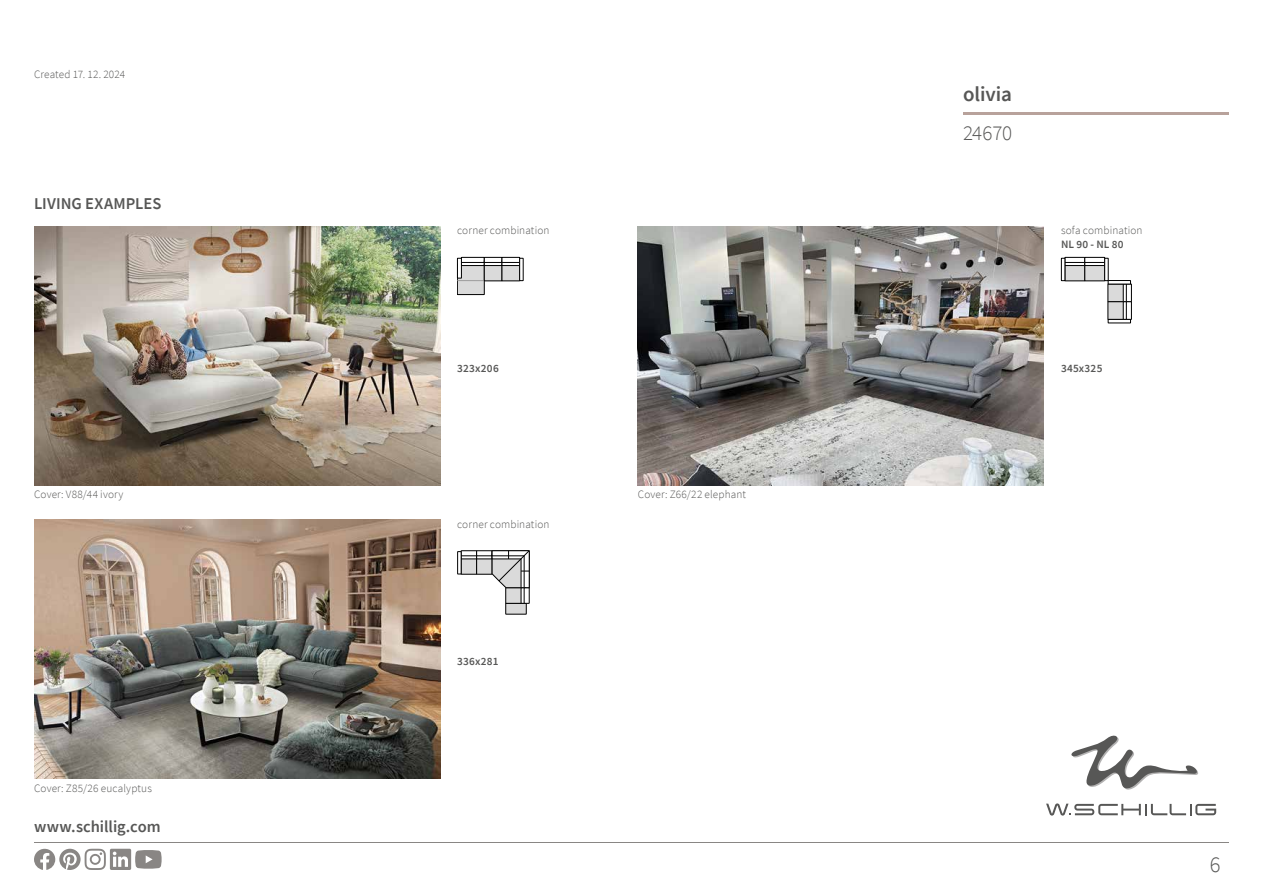
<style>
.page{position:relative;width:1263px;height:893px;background:#fff}
.page>*{position:absolute;margin:0;border:0;box-sizing:border-box;transform-origin:0 0}
.t1{font:300 22.5px "Source Sans Pro";color:#575756}
.t2{font:600 21px "Source Sans Pro";letter-spacing:-.005em;color:#575756}
.t3{font:300 21px "Source Sans Pro";letter-spacing:-.01em;color:#575756}
.t4{font:600 16.5px "Source Sans Pro";color:#575756}
.t5{font:300 11.25px "Source Sans Pro";letter-spacing:.01em;color:#575756}
.t6{font:600 11.25px "Source Sans Pro";letter-spacing:.02em;color:#575756}
</style>
<div class="page">
<hr style="left:34px;top:842px;width:1195px;height:1px;background:#898684">
<hr style="left:963px;top:113px;width:266px;height:2px;background:#b8a29b">
<img style="left:34px;top:226px;width:406px;height:259px">
<div style="left:457px;top:264px;width:27px;height:31px;background:#dadada"></div>
<div style="left:457px;top:264px;width:27px;height:31px;border:1px solid #000"></div>
<div style="left:461px;top:260px;width:23px;height:6px;border:1px solid #000"></div>
<div style="left:461px;top:257px;width:23px;height:5px;background:#fff"></div>
<div style="left:461px;top:257px;width:23px;height:6px;border:1px solid #000"></div>
<div style="left:457px;top:258px;width:4px;height:20px;border:1px solid #000"></div>
<svg style="left:457px;top:280px;width:27px;height:1px"></svg>
<div style="left:484px;top:264px;width:18px;height:17px;background:#dadada"></div>
<div style="left:484px;top:264px;width:18px;height:17px;border:1px solid #000"></div>
<div style="left:484px;top:260px;width:18px;height:6px;border:1px solid #000"></div>
<div style="left:484px;top:257px;width:18px;height:5px;background:#fff"></div>
<div style="left:484px;top:257px;width:18px;height:6px;border:1px solid #000"></div>
<div style="left:502px;top:264px;width:18px;height:17px;background:#dadada"></div>
<div style="left:502px;top:264px;width:18px;height:17px;border:1px solid #000"></div>
<div style="left:502px;top:260px;width:18px;height:6px;border:1px solid #000"></div>
<div style="left:502px;top:257px;width:18px;height:5px;background:#fff"></div>
<div style="left:502px;top:257px;width:18px;height:6px;border:1px solid #000"></div>
<div style="left:519px;top:258px;width:4px;height:23px;border:1px solid #000"></div>
<img style="left:638px;top:226px;width:406px;height:259px">
<div style="left:1108px;top:284px;width:16px;height:18px;background:#dadada"></div>
<div style="left:1108px;top:284px;width:16px;height:18px;border:1px solid #000"></div>
<div style="left:1123px;top:284px;width:5px;height:18px;background:#d7d7d7"></div>
<div style="left:1123px;top:284px;width:5px;height:18px;border:1px solid #000"></div>
<div style="left:1126px;top:284px;width:5px;height:18px;border:1px solid #000"></div>
<div style="left:1108px;top:302px;width:16px;height:17px;background:#dadada"></div>
<div style="left:1108px;top:302px;width:16px;height:18px;border:1px solid #000"></div>
<div style="left:1123px;top:302px;width:5px;height:17px;background:#d7d7d7"></div>
<div style="left:1123px;top:302px;width:5px;height:18px;border:1px solid #000"></div>
<div style="left:1126px;top:302px;width:5px;height:18px;border:1px solid #000"></div>
<div style="left:1108px;top:319px;width:23px;height:4px;border:1px solid #000"></div>
<div style="left:1108px;top:280px;width:23px;height:4px;border:1px solid #000"></div>
<div style="left:1065px;top:264px;width:20px;height:17px;background:#dadada"></div>
<div style="left:1065px;top:264px;width:20px;height:17px;border:1px solid #000"></div>
<div style="left:1065px;top:260px;width:20px;height:6px;border:1px solid #000"></div>
<div style="left:1065px;top:257px;width:20px;height:5px;background:#fff"></div>
<div style="left:1065px;top:257px;width:20px;height:6px;border:1px solid #000"></div>
<div style="left:1061px;top:258px;width:4px;height:23px;border:1px solid #000"></div>
<div style="left:1085px;top:264px;width:20px;height:17px;background:#dadada"></div>
<div style="left:1085px;top:264px;width:20px;height:17px;border:1px solid #000"></div>
<div style="left:1085px;top:260px;width:20px;height:6px;border:1px solid #000"></div>
<div style="left:1085px;top:257px;width:20px;height:5px;background:#fff"></div>
<div style="left:1085px;top:257px;width:20px;height:6px;border:1px solid #000"></div>
<div style="left:1104px;top:258px;width:4px;height:23px;border:1px solid #000"></div>
<img style="left:34px;top:519px;width:406px;height:260px">
<div style="left:461px;top:558px;width:16px;height:16px;background:#dadada"></div>
<div style="left:461px;top:558px;width:16px;height:16px;border:1px solid #000"></div>
<div style="left:461px;top:554px;width:16px;height:5px;background:#adadad"></div>
<div style="left:461px;top:554px;width:16px;height:5px;border:1px solid #000"></div>
<div style="left:461px;top:551px;width:16px;height:5px;border:1px solid #000"></div>
<div style="left:457px;top:551px;width:4px;height:23px;border:1px solid #000"></div>
<div style="left:477px;top:558px;width:15px;height:16px;background:#dadada"></div>
<div style="left:476px;top:558px;width:16px;height:16px;border:1px solid #000"></div>
<div style="left:477px;top:554px;width:15px;height:5px;background:#adadad"></div>
<div style="left:476px;top:554px;width:16px;height:5px;border:1px solid #000"></div>
<div style="left:476px;top:551px;width:16px;height:5px;border:1px solid #000"></div>
<svg style="left:492px;top:550px;width:37px;height:38px"></svg>
<div style="left:506px;top:603px;width:20px;height:11px;background:#dadada"></div>
<div style="left:506px;top:603px;width:20px;height:11px;border:1px solid #000"></div>
<div style="left:506px;top:588px;width:16px;height:15px;background:#dadada"></div>
<div style="left:506px;top:588px;width:16px;height:15px;border:1px solid #000"></div>
<div style="left:521px;top:588px;width:5px;height:15px;background:#a4a4a4"></div>
<div style="left:521px;top:588px;width:5px;height:15px;border:1px solid #000"></div>
<div style="left:524px;top:588px;width:5px;height:15px;border:1px solid #000"></div>
<svg style="left:34px;top:849px;width:128px;height:21px"></svg>
<svg style="left:1071px;top:736px;width:127px;height:54px"></svg>
<svg style="left:1046px;top:803px;width:170px;height:13px"></svg>
<p class="t5" style="left:34px;top:67px;width:93px">Created 17. 12. 2024</p>
<h3 class="t4" style="left:34px;top:193px;width:129px">LIVING EXAMPLES</h3>
<p class="t5" style="left:34px;top:487px;width:91px">Cover: V88/44 ivory</p>
<p class="t5" style="left:34px;top:781px;width:119px">Cover: Z85/26 eucalyptus</p>
<h3 class="t4" style="left:34px;top:816px;width:128px">www.schillig.com</h3>
<p class="t5" style="left:457px;top:224px;width:94px">corner combination</p>
<p class="t6" style="left:457px;top:360px;width:43px">323x206</p>
<p class="t5" style="left:457px;top:517px;width:94px">corner combination</p>
<p class="t6" style="left:457px;top:654px;width:43px">336x281</p>
<p class="t5" style="left:638px;top:488px;width:110px">Cover: Z66/22 elephant</p>
<h2 class="t2" style="left:963px;top:80px;width:50px">olivia</h2>
<h2 class="t3" style="left:963px;top:120px;width:51px">24670</h2>
<p class="t5" style="left:1061px;top:224px;width:83px">sofa combination</p>
<p class="t6" style="left:1061px;top:237px;width:64px">NL 90 - NL 80</p>
<p class="t6" style="left:1061px;top:360px;width:43px">345x325</p>
<h1 class="t1" style="left:1210px;top:850px;width:12px">6</h1>
</div>
